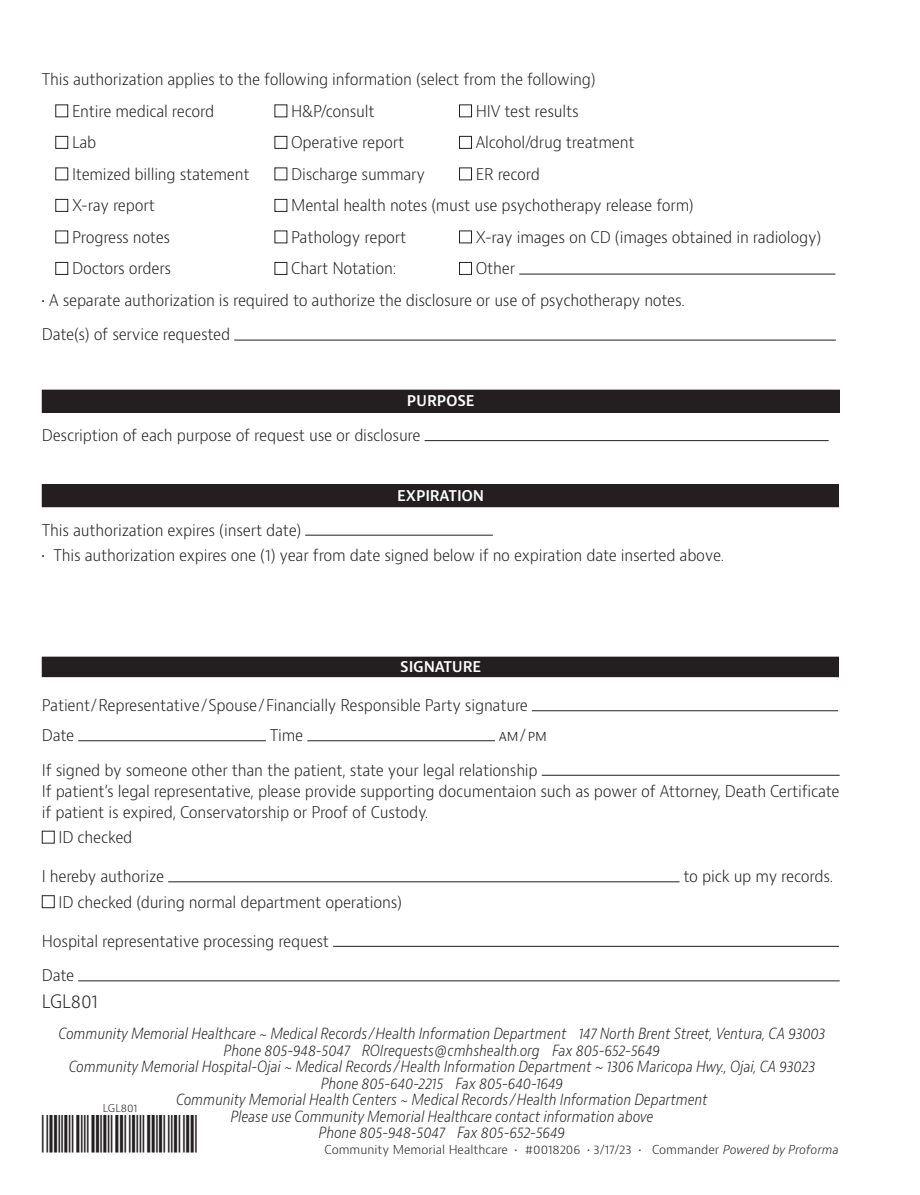
<style>
.page{position:relative;width:920px;height:1195px;background:#fff}
.page>*{position:absolute;margin:0;border:0;box-sizing:border-box;transform-origin:0 0}
.t1{font:300 18px "Bernino Sans";letter-spacing:-.005em;color:#231f20;scale:.95 1}
.t2{font:300 15.75px/21px "Bernino Sans";letter-spacing:-.015em;color:#231f20;scale:.96 1}
.Subhead_1{font:600 15.75px "Bernino Sans";letter-spacing:-.015em;color:#fff;scale:.96 1}
.t3{font:italic 300 15px/16.5px "Bernino Sans";letter-spacing:-.01em;color:#231f20;text-align:center;scale:.9 1}
.t4{font:300 12px "Bernino Sans";color:#231f20}
.t5{font:300 10.5px "Bernino Sans";letter-spacing:-.005em;color:#231f20}
.s1{font-size:13.5px}
.s2{font-style:italic}
</style>
<div class="page">
<div style="left:42px;top:657px;width:796px;height:19px;background:#231f20"></div>
<div style="left:42px;top:656px;width:796px;height:21px;border:1px solid #231f20"></div>
<div style="left:42px;top:484px;width:796px;height:23px;background:#231f20"></div>
<div style="left:42px;top:390px;width:797px;height:22px;background:#231f20"></div>
<div style="left:55px;top:104px;width:13px;height:13px;border:1px solid #231f20"></div>
<div style="left:459px;top:104px;width:13px;height:13px;border:1px solid #231f20"></div>
<div style="left:55px;top:136px;width:13px;height:13px;border:1px solid #231f20"></div>
<div style="left:274px;top:136px;width:13px;height:13px;border:1px solid #231f20"></div>
<div style="left:459px;top:136px;width:13px;height:13px;border:1px solid #231f20"></div>
<div style="left:55px;top:167px;width:13px;height:13px;border:1px solid #231f20"></div>
<div style="left:459px;top:167px;width:13px;height:13px;border:1px solid #231f20"></div>
<div style="left:55px;top:199px;width:13px;height:13px;border:1px solid #231f20"></div>
<div style="left:274px;top:199px;width:13px;height:13px;border:1px solid #231f20"></div>
<div style="left:55px;top:230px;width:13px;height:13px;border:1px solid #231f20"></div>
<div style="left:459px;top:230px;width:13px;height:13px;border:1px solid #231f20"></div>
<div style="left:55px;top:262px;width:13px;height:13px;border:1px solid #231f20"></div>
<div style="left:274px;top:262px;width:13px;height:13px;border:1px solid #231f20"></div>
<div style="left:459px;top:262px;width:13px;height:13px;border:1px solid #231f20"></div>
<hr style="left:519px;top:274px;width:316px;height:1px;background:#231f20">
<hr style="left:234px;top:340px;width:601px;height:1px;background:#231f20">
<hr style="left:424px;top:440px;width:404px;height:1px;background:#231f20">
<hr style="left:305px;top:535px;width:188px;height:1px;background:#231f20">
<hr style="left:532px;top:710px;width:306px;height:1px;background:#231f20">
<hr style="left:78px;top:740px;width:188px;height:1px;background:#231f20">
<hr style="left:307px;top:740px;width:188px;height:1px;background:#231f20">
<hr style="left:541px;top:775px;width:298px;height:1px;background:#231f20">
<div style="left:42px;top:830px;width:13px;height:13px;border:1px solid #231f20"></div>
<hr style="left:168px;top:881px;width:511px;height:1px;background:#231f20">
<div style="left:42px;top:895px;width:13px;height:13px;border:1px solid #231f20"></div>
<hr style="left:333px;top:946px;width:505px;height:1px;background:#231f20">
<hr style="left:78px;top:980px;width:761px;height:1px;background:#231f20">
<p class="t2" style="left:42px;top:69px;width:578px">This authorization applies to the following information (select from the following)</p>
<p class="t2" style="left:72px;top:101px;width:149px">Entire medical record</p>
<p class="t2" style="left:291px;top:101px;width:88px">H&amp;P/consult</p>
<p class="t2" style="left:476px;top:101px;width:109px">HIV test results</p>
<p class="t2" style="left:72px;top:132px;width:27px">Lab</p>
<p class="t2" style="left:291px;top:132px;width:119px">Operative report</p>
<p class="t2" style="left:476px;top:132px;width:167px">Alcohol/drug treatment</p>
<p class="t2" style="left:72px;top:164px;width:186px">Itemized billing statement</p>
<p class="t2" style="left:291px;top:164px;width:141px">Discharge summary</p>
<p class="t2" style="left:476px;top:164px;width:68px">ER record</p>
<p class="t2" style="left:72px;top:195px;width:88px">X-ray report</p>
<p class="t2" style="left:291px;top:195px;width:421px">Mental health notes (must use psychotherapy release form)</p>
<p class="t2" style="left:72px;top:227px;width:104px">Progress notes</p>
<p class="t2" style="left:291px;top:227px;width:122px">Pathology report</p>
<p class="t2" style="left:476px;top:227px;width:361px">X-ray images on CD (images obtained in radiology)</p>
<p class="t2" style="left:72px;top:258px;width:105px">Doctors orders</p>
<p class="t2" style="left:291px;top:258px;width:111px">Chart Notation:</p>
<p class="t2" style="left:476px;top:258px;width:43px">Other</p>
<p class="t2" style="left:42px;top:290px;width:671px">• A separate authorization is required to authorize the disclosure or use of psychotherapy notes.</p>
<p class="t2" style="left:42px;top:324px;width:198px">Date(s) of service requested</p>
<p class="Subhead_1" style="left:407px;top:390px;width:72px">PURPOSE</p>
<p class="t2" style="left:42px;top:425px;width:396px">Description of each purpose of request use or disclosure</p>
<p class="Subhead_1" style="left:397px;top:485px;width:92px">EXPIRATION</p>
<p class="t2" style="left:42px;top:519px;width:272px">This authorization expires (insert date)</p>
<p class="t2" style="left:42px;top:545px;width:712px">• This authorization expires one (1) year from date signed below if no expiration date inserted above.</p>
<p class="Subhead_1" style="left:400px;top:656px;width:86px">SIGNATURE</p>
<p class="t2" style="left:42px;top:695px;width:508px">Patient/Representative/Spouse/Financially Responsible Party signature</p>
<p class="t2" style="left:42px;top:725px;width:35px">Date</p>
<p class="t2" style="left:270px;top:725px;width:36px">Time</p>
<p class="t2" style="left:499px;top:725px;width:51px">am/pm</p>
<p class="t2" style="left:42px;top:759px;width:832px">If signed by someone other than the patient, state your legal relationship<br>If patient’s legal representative, please provide supporting documentaion such as power of Attorney, Death Certificate if patient is expired, Conservatorship or Proof of Custody.</p>
<p class="t2" style="left:59px;top:827px;width:78px">ID checked</p>
<p class="t2" style="left:42px;top:866px;width:129px">I hereby authorize</p>
<p class="t2" style="left:683px;top:866px;width:157px">to pick up my records.</p>
<p class="t2" style="left:59px;top:891px;width:359px">ID checked (during normal department operations)</p>
<p class="t2" style="left:42px;top:930px;width:301px">Hospital representative processing request</p>
<p class="t2" style="left:42px;top:965px;width:35px">Date</p>
<p class="t1" style="left:42px;top:989px;width:60px">LGL801</p>
<p class="t3" style="left:58px;top:1025px;width:853px">Community Memorial Healthcare <span class="s1">~</span> Medical Records/Health Information Department 147 North Brent Street, Ventura, CA 93003</p>
<p class="t3" style="left:224px;top:1042px;width:486px">Phone 805-948-5047 ROIrequests@cmhshealth.org Fax 805-652-5649</p>
<p class="t3" style="left:69px;top:1058px;width:830px">Community Memorial Hospital-Ojai <span class="s1">~</span> Medical Records/Health Information Department ~ 1306 Maricopa Hwy., Ojai, CA 93023</p>
<p class="t3" style="left:321px;top:1075px;width:271px">Phone 805-640-2215 Fax 805-640-1649</p>
<p class="t3" style="left:176px;top:1091px;width:592px">Community Memorial Health Centers <span class="s1">~</span> Medical Records/Health Information Department<br>Please use Community Memorial Healthcare contact information above</p>
<p class="t3" style="left:318px;top:1124px;width:275px">Phone 805-948-5047 Fax 805-652-5649</p>
<p class="t4" style="left:324px;top:1141px;width:515px">Community Memorial Healthcare • #0018206 • 3/17/23 • Commander <span class="s2">Powered by Proforma</span></p>
<p class="t5" style="left:103px;top:1101px;width:36px">LGL801</p>
</div>
